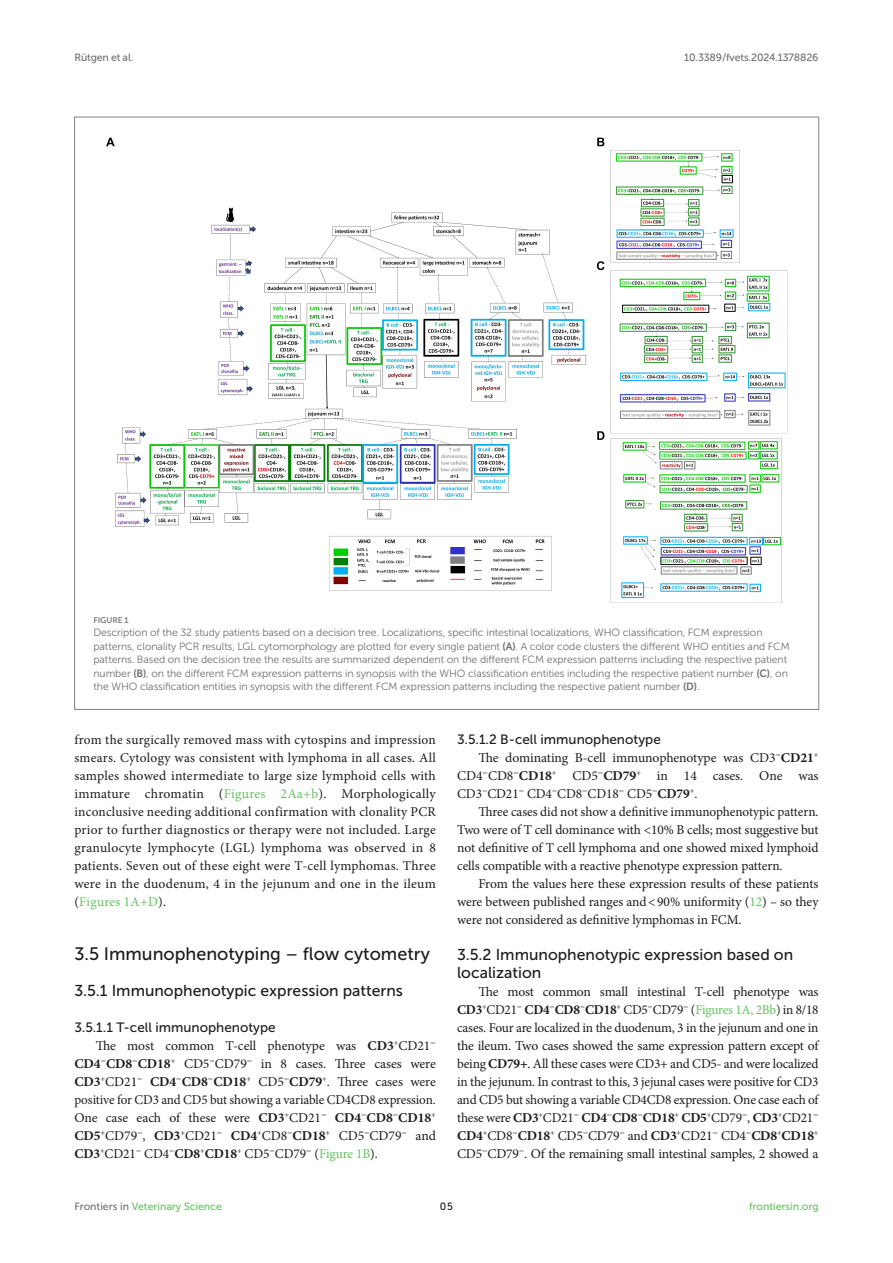
<style>
.page{position:relative;width:893px;height:1263px;background:#fff}
.page>*{position:absolute;margin:0;border:0;box-sizing:border-box;transform-origin:0 0}
.HEAD_2{font:18px "Museo Sans 500";color:#1b1c1b}
.HEAD_3{font:15.75px/18px "Museo Sans 500";color:#1b1c1b}
.HEAD_3_after_HEAD_2{font:15.75px "Museo Sans 500";color:#1b1c1b}
.TEXT_FLUSH{font:13.5px/18px "Minion Pro";letter-spacing:-.005em;color:#1b1c1b;text-align:justify}
.TEXT{font:13.5px/18px "Minion Pro";letter-spacing:-.005em;color:#1b1c1b;text-align:justify}
.HEAD_4_after_HEAD_3{font:13.5px "Museo Sans 500";color:#1b1c1b}
.HEAD_4{font:13.5px "Museo Sans 500";color:#1b1c1b}
.FIG_LEG{font:10.5px/13.5px "Museo Sans 300";letter-spacing:-.01em;color:#706f70}
.t1{font:10.5px "Museo Sans 500";color:#65c161}
.t2{font:10.5px "Museo Sans 500";letter-spacing:-.015em;color:#706f70}
.t3{font:10.5px "Museo Sans 500";color:#1b1c1b}
.FIG_HD{font:8.25px "Museo Sans 700";letter-spacing:-.01em;color:#7e7f7f}
.s1{font-family:"Museo Sans 700"}
.s2{color:#65c161}
.s3{font-weight:700}
.s4{color:#706f70}
</style>
<div class="page">
<img style="left:106px;top:137px;width:682px;height:466px">
<p class="t2" style="left:74px;top:51px;width:60px">Rütgen et al.</p>
<p class="t2" style="left:684px;top:51px;width:136px">10.3389/fvets.2024.1378826</p>
<p class="FIG_HD" style="left:94px;top:615px;width:37px">FIGURE 1</p>
<p class="FIG_LEG" style="left:94px;top:626px;width:698px">Description of the 32 study patients based on a decision tree. Localizations, specific intestinal localizations, WHO classification, FCM expression patterns, clonality PCR results, LGL cytomorphology are plotted for every single patient <span class="s1">(A)</span>. A color code clusters the different WHO entities and FCM patterns. Based on the decision tree the results are summarized dependent on the different FCM expression patterns including the respective patient number <span class="s1">(B)</span>, on the different FCM expression patterns in synopsis with the WHO classification entities including the respective patient number <span class="s1">(C)</span>, on the WHO classification entities in synopsis with the different FCM expression patterns including the respective patient number <span class="s1">(D)</span>.</p>
<p class="TEXT_FLUSH" style="left:74px;top:731px;width:363px">from the surgically removed mass with cytospins and impression smears. Cytology was consistent with lymphoma in all cases. All samples showed intermediate to large size lymphoid cells with immature chromatin (<span class="s2">Figures 2Aa+b</span>). Morphologically inconclusive needing additional confirmation with clonality PCR prior to further diagnostics or therapy were not included. Large granulocyte lymphocyte (LGL) lymphoma was observed in 8 patients. Seven out of these eight were T-cell lymphomas. Three were in the duodenum, 4 in the jejunum and one in the ileum (<span class="s2">Figures 1A+D</span>).</p>
<p class="HEAD_2" style="left:74px;top:944px;width:357px">3.5 Immunophenotyping – flow cytometry</p>
<p class="HEAD_3_after_HEAD_2" style="left:74px;top:982px;width:330px">3.5.1 Immunophenotypic expression patterns</p>
<p class="HEAD_4_after_HEAD_3" style="left:74px;top:1020px;width:203px">3.5.1.1 T-cell immunophenotype</p>
<p class="TEXT_FLUSH" style="left:74px;top:1037px;width:363px;text-indent:21px">The most common T-cell phenotype was <span class="s3">CD3</span><sup>+</sup>CD21<sup>− </sup><span class="s3">CD4</span><sup>−</sup><span class="s3">CD8</span><sup>−</sup><span class="s3">CD18</span><sup>+</sup> CD5<sup>−</sup>CD79<sup>−</sup> in 8 cases. Three cases were <span class="s3">CD3</span><sup>+</sup>CD21<sup>−</sup> <span class="s3">CD4</span><sup>−</sup><span class="s3">CD8</span><sup>−</sup><span class="s3">CD18</span><sup>+</sup> CD5<sup>−</sup><span class="s3">CD79</span><sup>+</sup>. Three cases were positive for CD3 and CD5 but showing a variable CD4CD8 expression.<br>One case each of these were <span class="s3">CD3</span><sup>+</sup>CD21<sup>−</sup> <span class="s3">CD4</span><sup>−</sup><span class="s3">CD8</span><sup>−</sup><span class="s3">CD18</span><sup>+ </sup><span class="s3">CD5</span><sup>+</sup>CD79<sup>−</sup>, <span class="s3">CD3</span><sup>+</sup>CD21<sup>−</sup> <span class="s3">CD4</span><sup>+</sup>CD8<sup>−</sup><span class="s3">CD18</span><sup>+</sup> CD5<sup>−</sup>CD79<sup>−</sup> and <span class="s3">CD3</span><sup>+</sup>CD21<sup>−</sup> CD4<sup>−</sup><span class="s3">CD8</span><sup>+</sup><span class="s3">CD18</span><sup>+</sup> CD5<sup>−</sup>CD79<sup>−</sup> (<span class="s2">Figure 1B</span>).</p>
<p class="HEAD_4" style="left:457px;top:732px;width:205px">3.5.1.2 B-cell immunophenotype</p>
<p class="TEXT_FLUSH" style="left:457px;top:749px;width:363px;text-indent:21px">The dominating B-cell immunophenotype was CD3<sup>−</sup><span class="s3">CD21</span><sup>+ </sup>CD4<sup>−</sup>CD8<sup>−</sup><span class="s3">CD18</span><sup>+</sup> CD5<sup>−</sup><span class="s3">CD79</span><sup>+</sup> in 14 cases. One was CD3<sup>−</sup>CD21<sup>−</sup> CD4<sup>−</sup>CD8<sup>−</sup>CD18<sup>−</sup> CD5<sup>−</sup><span class="s3">CD79</span><sup>+</sup>.</p>
<p class="TEXT" style="left:457px;top:803px;width:363px;text-indent:21px">Three cases did not show a definitive immunophenotypic pattern.<br>Two were of T cell dominance with &lt;10% B cells; most suggestive but not definitive of T cell lymphoma and one showed mixed lymphoid cells compatible with a reactive phenotype expression pattern.</p>
<p class="TEXT" style="left:457px;top:875px;width:363px;text-indent:21px">From the values here these expression results of these patients were between published ranges and&lt;90% uniformity (<span class="s2">12</span>) – so they were not considered as definitive lymphomas in FCM.</p>
<p class="HEAD_3" style="left:457px;top:946px;width:338px">3.5.2 Immunophenotypic expression based on localization</p>
<p class="TEXT_FLUSH" style="left:457px;top:983px;width:363px;text-indent:21px">The most common small intestinal T-cell phenotype was <span class="s3">CD3</span><sup>+</sup>CD21<sup>−</sup> <span class="s3">CD4</span><sup>−</sup><span class="s3">CD8</span><sup>−</sup><span class="s3">CD18</span><sup>+</sup> CD5<sup>−</sup>CD79<sup>−</sup> (<span class="s2">Figures 1A, 2Bb</span>) in 8/18 cases. Four are localized in the duodenum, 3 in the jejunum and one in the ileum. Two cases showed the same expression pattern except of being <span class="s3">CD79+</span>. All these cases were CD3+ and CD5- and were localized in the jejunum. In contrast to this, 3 jejunal cases were positive for CD3 and CD5 but showing a variable CD4CD8 expression. One case each of these were <span class="s3">CD3</span><sup>+</sup>CD21<sup>−</sup> <span class="s3">CD4</span><sup>−</sup><span class="s3">CD8</span><sup>−</sup><span class="s3">CD18</span><sup>+</sup> <span class="s3">CD5</span><sup>+</sup>CD79<sup>−</sup>, <span class="s3">CD3</span><sup>+</sup>CD21<sup>− </sup><span class="s3">CD4</span><sup>+</sup>CD8<sup>−</sup><span class="s3">CD18</span><sup>+</sup> CD5<sup>−</sup>CD79<sup>−</sup> and <span class="s3">CD3</span><sup>+</sup>CD21<sup>−</sup> CD4<sup>−</sup><span class="s3">CD8</span><sup>+</sup><span class="s3">CD18</span><sup>+ </sup>CD5<sup>−</sup>CD79<sup>−</sup>. Of the remaining small intestinal samples, 2 showed a</p>
<p class="t1" style="left:74px;top:1200px;width:149px"><span class="s4">Frontiers in</span> Veterinary Science</p>
<p class="t3" style="left:440px;top:1200px;width:14px">05</p>
<p class="t1" style="left:749px;top:1200px;width:71px">frontiersin.org</p>
</div>
